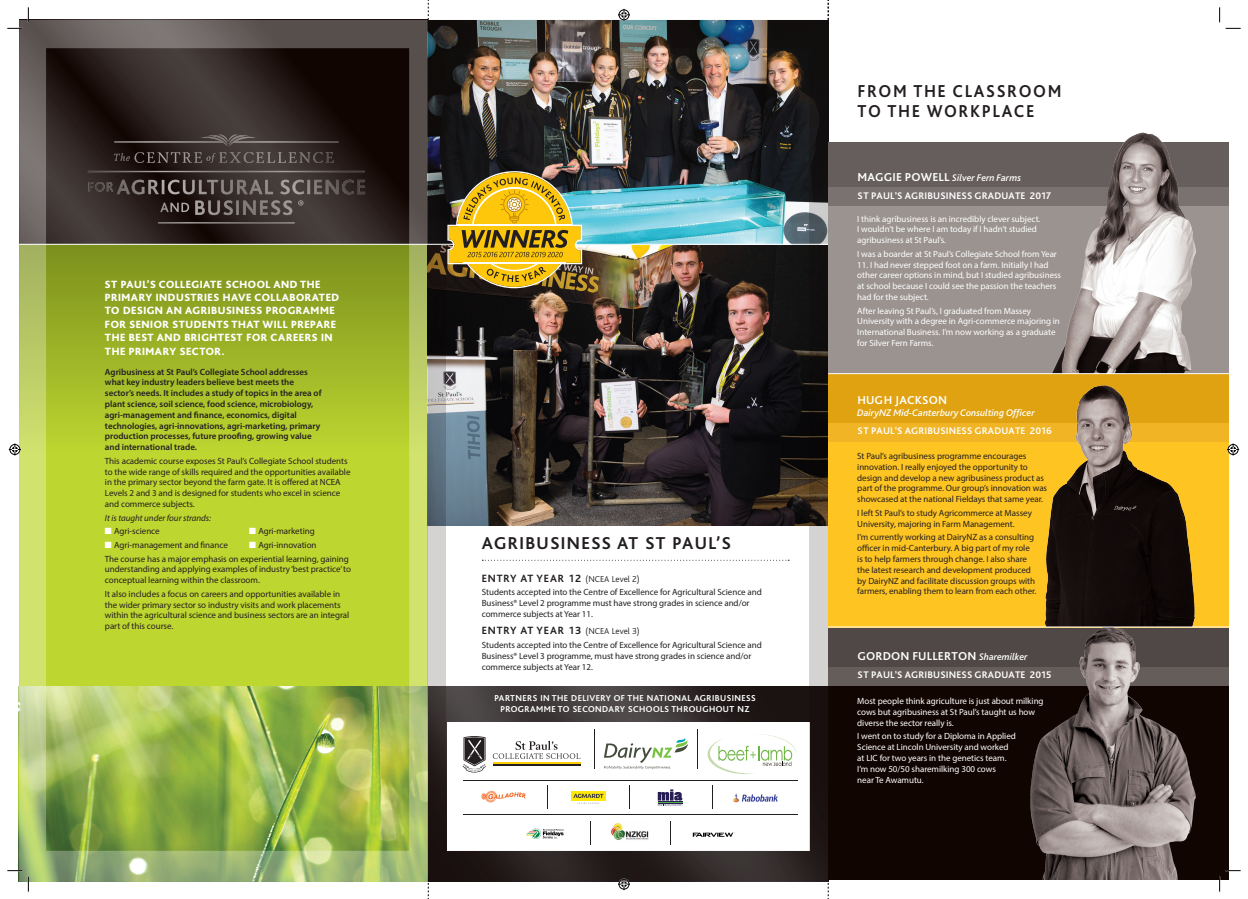
<style>
.page{position:relative;width:1248px;height:899px;background:#fff}
.page>*{position:absolute;margin:0;border:0;box-sizing:border-box;transform-origin:0 0}
.t1{font:700 18px "Bliss Pro";letter-spacing:.095em;color:#231f20;scale:.93 1}
.t2{font:700 18px "Bliss CE";letter-spacing:.08em;color:#231f20}
.t3{font:700 12px "Bliss Pro";letter-spacing:.015em;color:#fff}
.t4{font:800 11px/13.2px "Bliss CE";letter-spacing:.05em;color:#fff}
.t5{font:700 11px "Bliss CE";letter-spacing:.08em;color:#231f20}
.t6{font:700 10px "Bliss Pro";letter-spacing:.015em;color:#fff}
.t7{font:italic 500 10px "Bliss Pro";color:#fff}
.t8{font:9px/10.8px "Myriad Pro";letter-spacing:-.005em;color:#231f20}
.t9{font:9px/10.8px "Myriad Pro";letter-spacing:-.005em;color:#fff}
.t10{font:600 9px/10.8px "Myriad Pro";color:#231f20}
.t11{font:700 9px "Bliss CE";letter-spacing:.05em;color:#fff}
.t12{font:italic 9px "Myriad Pro";letter-spacing:-.005em;color:#231f20}
.s1{color:#fff}
.s2{font-weight:300;font-size:9px}
.s3{font-weight:700;font-style:normal;font-size:12px}
.s4{font-weight:500;font-style:italic;font-size:10px}
</style>
<div class="page">
<svg style="left:428px;top:0;width:1px;height:20px"></svg>
<svg style="left:827px;top:0;width:1px;height:20px"></svg>
<svg style="left:428px;top:881px;width:1px;height:18px"></svg>
<svg style="left:827px;top:881px;width:1px;height:18px"></svg>
<svg style="left:19px;top:20px;width:408px;height:862px;background:#97a93c"></svg>
<img style="left:79px;top:125px;width:294px;height:117px">
<img style="left:427px;top:20px;width:401px;height:861px">
<hr style="left:12px;top:244px;width:816px;height:1px;background:#fff">
<img style="left:447px;top:171px;width:135px;height:117px">
<div style="left:828px;top:627px;width:400px;height:252px;background:#110501"></div>
<div style="left:828px;top:626px;width:400px;height:60px;background:#655d5a"></div>
<div style="left:828px;top:627px;width:400px;height:39px;background:#504846"></div>
<div style="left:828px;top:383px;width:400px;height:244px;background:#fec422"></div>
<div style="left:828px;top:373px;width:400px;height:68px;background:#f0b424"></div>
<div style="left:828px;top:373px;width:400px;height:50px;background:#e0a210"></div>
<div style="left:828px;top:142px;width:400px;height:231px;background:#9a9390"></div>
<div style="left:828px;top:142px;width:400px;height:64px;background:#665e5c"></div>
<div style="left:828px;top:187px;width:400px;height:19px;background:#7a7270"></div>
<img style="left:1023px;top:627px;width:177px;height:252px">
<img style="left:1040px;top:385px;width:158px;height:241px">
<img style="left:1052px;top:132px;width:144px;height:241px">
<hr style="left:828px;top:373px;width:404px;height:1px;background:#fff">
<hr style="left:828px;top:626px;width:404px;height:1px;background:#fff">
<svg style="left:7px;top:28px;width:15px;height:1px"></svg>
<svg style="left:1225px;top:28px;width:15px;height:1px"></svg>
<svg style="left:7px;top:870px;width:15px;height:1px"></svg>
<svg style="left:28px;top:7px;width:1px;height:15px"></svg>
<svg style="left:28px;top:876px;width:1px;height:15px"></svg>
<svg style="left:1219px;top:7px;width:1px;height:15px"></svg>
<svg style="left:1218px;top:870px;width:22px;height:21px"></svg>
<svg style="left:618px;top:9px;width:12px;height:12px"></svg>
<svg style="left:618px;top:878px;width:12px;height:12px"></svg>
<svg style="left:9px;top:443px;width:12px;height:12px"></svg>
<svg style="left:1227px;top:443px;width:11px;height:12px"></svg>
<p class="t4" style="left:105px;top:278px;width:236px">ST PAUL’S COLLEGIATE SCHOOL AND THE PRIMARY INDUSTRIES HAVE COLLABORATED TO DESIGN AN AGRIBUSINESS PROGRAMME FOR SENIOR STUDENTS THAT WILL PREPARE THE BEST AND BRIGHTEST FOR CAREERS IN</p>
<p class="t4" style="left:105px;top:345px;width:121px">THE PRIMARY SECTOR.</p>
<p class="t10" style="left:105px;top:366px;width:218px">Agribusiness at St Paul’s Collegiate School addresses what key industry leaders believe best meets the sector’s needs. It includes a study of topics in the area of plant science, soil science, food science, microbiology, agri-management and finance, economics, digital technologies, agri-innovations, agri-marketing, primary production processes, future proofing, growing value and international trade.</p>
<p class="t8" style="left:105px;top:455px;width:247px">This academic course exposes St Paul’s Collegiate School students to the wide range of skills required and the opportunities available in the primary sector beyond the farm gate. It is offered at NCEA Levels 2 and 3 and is designed for students who excel in science and commerce subjects.</p>
<p class="t12" style="left:105px;top:512px;width:108px">It is taught under four strands:</p>
<p class="t8" style="left:105px;top:526px;width:56px"><span class="s1">■</span> Agri-science</p>
<p class="t8" style="left:249px;top:526px;width:67px"><span class="s1">■</span> Agri-marketing</p>
<p class="t8" style="left:105px;top:539px;width:124px"><span class="s1">■</span> Agri-management and finance</p>
<p class="t8" style="left:249px;top:539px;width:69px"><span class="s1">■</span> Agri-innovation</p>
<p class="t8" style="left:105px;top:553px;width:248px">The course has a major emphasis on experiential learning, gaining understanding and applying examples of industry ‘best practice’ to conceptual learning within the classroom.</p>
<p class="t8" style="left:105px;top:588px;width:246px">It also includes a focus on careers and opportunities available in the wider primary sector so industry visits and work placements within the agricultural science and business sectors are an integral part of this course.</p>
<p class="t2" style="left:481px;top:533px;width:250px">AGRIBUSINESS AT ST PAUL’S</p>
<p class="t5" style="left:481px;top:572px;width:159px">ENTRY AT YEAR 12 <span class="s2">(NCEA Level 2)</span></p>
<p class="t8" style="left:481px;top:586px;width:281px">Students accepted into the Centre of Excellence for Agricultural Science and<br>Business® Level 2 programme must have strong grades in science and/or commerce subjects at Year 11.</p>
<p class="t5" style="left:481px;top:625px;width:159px">ENTRY AT YEAR 13 <span class="s2">(NCEA Level 3)</span></p>
<p class="t8" style="left:481px;top:639px;width:281px">Students accepted into the Centre of Excellence for Agricultural Science and<br>Business® Level 3 programme, must have strong grades in science and/or commerce subjects at Year 12.</p>
<p class="t11" style="left:494px;top:693px;width:263px">PARTNERS IN THE DELIVERY OF THE NATIONAL AGRIBUSINESS</p>
<p class="t11" style="left:500px;top:704px;width:251px">PROGRAMME TO SECONDARY SCHOOLS THROUGHOUT NZ</p>
<p class="t1" style="left:857px;top:80px;width:221px">FROM THE CLASSROOM</p>
<p class="t1" style="left:857px;top:100px;width:192px">TO THE WORKPLACE</p>
<p class="t7" style="left:857px;top:172px;width:165px"><span class="s3">MAGGIE POWELL</span> Silver Fern Farms</p>
<p class="t6" style="left:857px;top:190px;width:195px">ST PAUL’S AGRIBUSINESS GRADUATE 2017</p>
<p class="t9" style="left:857px;top:213px;width:185px">I think agribusiness is an incredibly clever subject.<br>I wouldn’t be where I am today if I hadn’t studied agribusiness at St Paul’s.</p>
<p class="t9" style="left:857px;top:248px;width:201px">I was a boarder at St Paul’s Collegiate School from Year</p>
<p class="t9" style="left:857px;top:259px;width:205px">11. I had never stepped foot on a farm. Initially I had other career options in mind, but I studied agribusiness at school because I could see the passion the teachers had for the subject.</p>
<p class="t9" style="left:857px;top:305px;width:204px">After leaving St Paul’s, I graduated from Massey University with a degree in Agri-commerce majoring in International Business. I’m now working as a graduate for Silver Fern Farms.</p>
<p class="t3" style="left:857px;top:393px;width:91px">HUGH JACKSON</p>
<p class="t7" style="left:857px;top:407px;width:179px">DairyNZ Mid-Canterbury Consulting Officer</p>
<p class="t6" style="left:857px;top:424px;width:196px">ST PAUL’S AGRIBUSINESS GRADUATE 2016</p>
<p class="t8" style="left:857px;top:450px;width:191px">St Paul’s agribusiness programme encourages innovation. I really enjoyed the opportunity to design and develop a new agribusiness product as part of the programme. Our group’s innovation was showcased at the national Fieldays that same year.</p>
<p class="t8" style="left:857px;top:507px;width:176px">I left St Paul’s to study Agricommerce at Massey<br>University, majoring in Farm Management.</p>
<p class="t8" style="left:857px;top:531px;width:181px">I’m currently working at DairyNZ as a consulting officer in mid-Canterbury. A big part of my role is to help farmers through change. I also share the latest research and development produced by DairyNZ and facilitate discussion groups with farmers, enabling them to learn from each other.</p>
<p class="t3" style="left:857px;top:649px;width:172px">GORDON FULLERTON <span class="s4">Sharemilker</span></p>
<p class="t6" style="left:857px;top:668px;width:195px">ST PAUL’S AGRIBUSINESS GRADUATE 2015</p>
<p class="t9" style="left:857px;top:695px;width:188px">Most people think agriculture is just about milking cows but agribusiness at St Paul’s taught us how diverse the sector really is.</p>
<p class="t9" style="left:857px;top:730px;width:160px">I went on to study for a Diploma in Applied Science at Lincoln University and worked at LIC for two years in the genetics team.<br>I’m now 50/50 sharemilking 300 cows<br>near Te Awamutu.</p>
</div>
